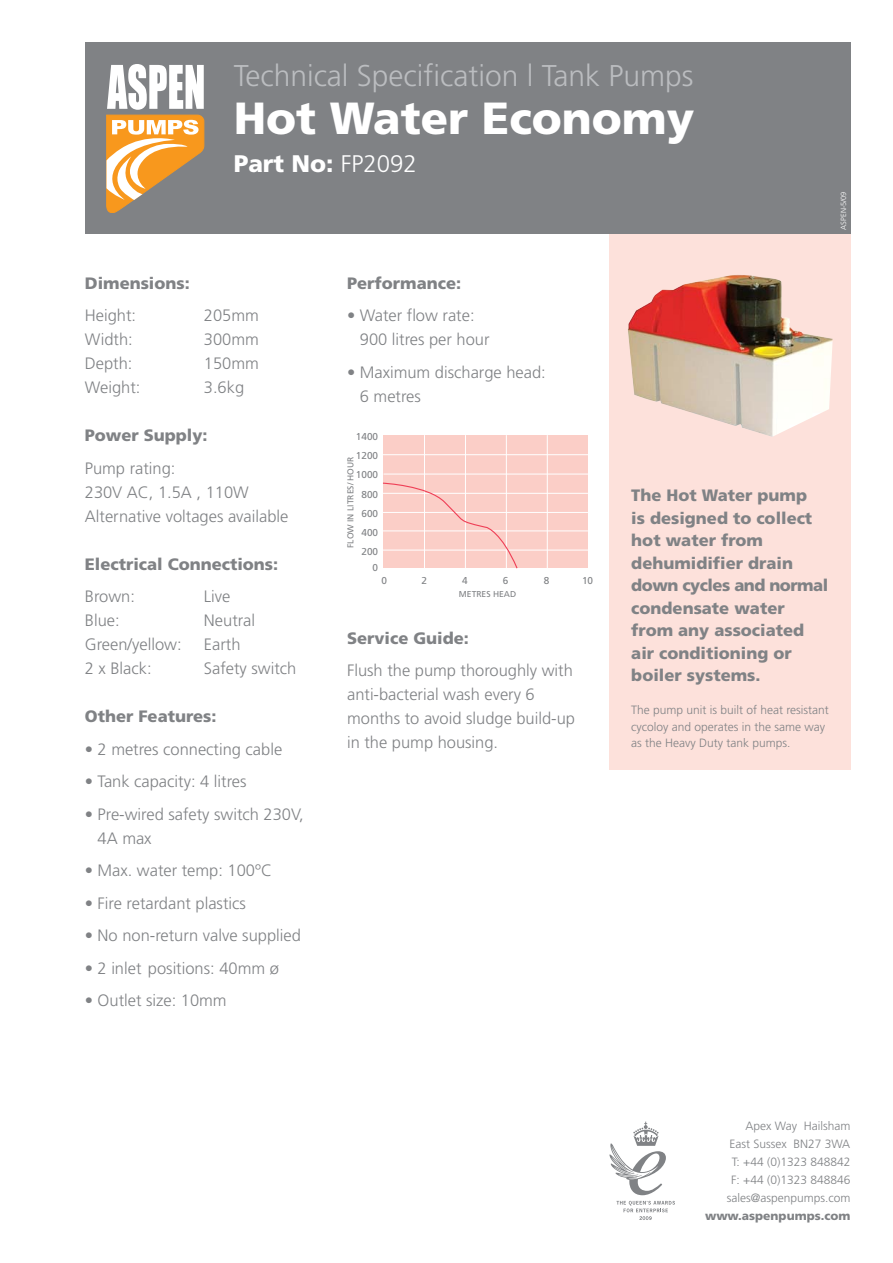
<style>
.page{position:relative;width:893px;height:1263px;background:#fff}
.page>*{position:absolute;margin:0;border:0;box-sizing:border-box;transform-origin:0 0}
.t1{font:900 45px "Frutiger";color:#fff}
.t2{font:300 30px "Frutiger";color:#bbbdc0}
.t3{font:900 24px "Frutiger";color:#fff}
.t4{font:300 16.5px/24px "Frutiger";color:#808285}
.t5{font:900 16.5px/22.5px "Frutiger";color:#808285}
.t6{font:300 12px/18px "Frutiger";color:#808285}
.t7{font:900 12px "Frutiger";color:#808285}
.t8{font:10.05px/19px "Frutiger";color:#808285;text-align:center}
.t9{font:8.55px "Frutiger";color:#808285}
.t10{font:300 7.5px "Frutiger";color:#fff}
.s1{font-weight:300}
</style>
<div class="page">
<div style="left:609px;top:43px;width:241px;height:727px;background:#fde1db"></div>
<img style="left:628px;top:275px;width:205px;height:162px">
<div style="left:85px;top:43px;width:765px;height:191px;background:#808285"></div>
<svg style="left:106px;top:64px;width:98px;height:149px"></svg>
<div style="left:383px;top:436px;width:205px;height:132px;background:#fbcec7"></div>
<hr style="left:382px;top:531px;width:206px;height:1px;background:#fff">
<hr style="left:383px;top:512px;width:205px;height:1px;background:#fff">
<hr style="left:382px;top:493px;width:206px;height:1px;background:#fff">
<hr style="left:383px;top:474px;width:205px;height:1px;background:#fff">
<hr style="left:424px;top:435px;width:1px;height:135px;background:#fff">
<hr style="left:465px;top:435px;width:1px;height:133px;background:#fff">
<hr style="left:506px;top:435px;width:1px;height:135px;background:#fff">
<hr style="left:547px;top:435px;width:1px;height:135px;background:#fff">
<hr style="left:383px;top:550px;width:205px;height:1px;background:#fff">
<hr style="left:382px;top:454px;width:206px;height:1px;background:#fff">
<svg style="left:383px;top:482px;width:135px;height:87px"></svg>
<svg style="left:609px;top:1122px;width:57px;height:73px"></svg>
<svg style="left:616px;top:1201px;width:59px;height:19px"></svg>
<h2 class="t2" style="left:234px;top:64px;width:461px">Technical Specification l Tank Pumps</h2>
<h1 class="t1" style="left:234px;top:100px;width:462px">Hot Water Economy</h1>
<h3 class="t3" style="left:234px;top:154px;width:185px">Part No: <span class="s1">FP2092</span></h3>
<p class="t10" style="left:841px;top:230px;width:40px;rotate:-90deg">ASPEN-5/09</p>
<p class="t5" style="left:85px;top:273px;width:106px">Dimensions:</p>
<p class="t4" style="left:85px;top:305px;width:53px">Height:</p>
<p class="t4" style="left:204px;top:305px;width:56px">205mm</p>
<p class="t4" style="left:85px;top:329px;width:50px">Width:</p>
<p class="t4" style="left:204px;top:329px;width:56px">300mm</p>
<p class="t4" style="left:85px;top:353px;width:49px">Depth:</p>
<p class="t4" style="left:204px;top:353px;width:56px">150mm</p>
<p class="t4" style="left:85px;top:377px;width:57px">Weight:</p>
<p class="t4" style="left:204px;top:377px;width:42px">3.6kg</p>
<p class="t5" style="left:85px;top:426px;width:124px">Power Supply:</p>
<p class="t4" style="left:85px;top:457px;width:205px">Pump rating:<br>230V AC, 1.5A , 110W<br>Alternative voltages available</p>
<p class="t5" style="left:85px;top:554px;width:195px">Electrical Connections:</p>
<p class="t4" style="left:85px;top:586px;width:52px">Brown:</p>
<p class="t4" style="left:204px;top:586px;width:28px">Live</p>
<p class="t4" style="left:85px;top:610px;width:36px">Blue:</p>
<p class="t4" style="left:204px;top:610px;width:53px">Neutral</p>
<p class="t4" style="left:85px;top:634px;width:98px">Green/yellow:</p>
<p class="t4" style="left:204px;top:634px;width:38px">Earth</p>
<p class="t4" style="left:85px;top:658px;width:68px">2 x Black:</p>
<p class="t4" style="left:204px;top:658px;width:94px">Safety switch</p>
<p class="t5" style="left:85px;top:707px;width:133px">Other Features:</p>
<p class="t4" style="left:85px;top:738px;width:199px">• 2 metres connecting cable</p>
<p class="t4" style="left:85px;top:771px;width:163px">• Tank capacity: 4 litres</p>
<p class="t4" style="left:98px;top:803px;width:208px;text-indent:-13px">• Pre-wired safety switch 230V,<br>4A max</p>
<p class="t4" style="left:85px;top:860px;width:189px">• Max. water temp: 100ºC</p>
<p class="t4" style="left:85px;top:892px;width:163px">• Fire retardant plastics</p>
<p class="t4" style="left:85px;top:925px;width:218px">• No non-return valve supplied</p>
<p class="t4" style="left:85px;top:957px;width:196px">• 2 inlet positions: 40mm ø</p>
<p class="t4" style="left:85px;top:990px;width:143px">• Outlet size: 10mm</p>
<p class="t5" style="left:347px;top:273px;width:116px">Performance:</p>
<p class="t4" style="left:360px;top:305px;width:131px;text-indent:-13px">• Water flow rate:<br>900 litres per hour</p>
<p class="t4" style="left:360px;top:361px;width:187px;text-indent:-13px">• Maximum discharge head:<br>6 metres</p>
<p class="t8" style="left:356px;top:428px;width:24px">1400<br>1200<br>1000<br>800<br>600<br>400<br>200</p>
<p class="t8" style="left:373px;top:559px;width:7px">0</p>
<p class="t9" style="left:347px;top:548px;width:92px;rotate:-90deg">FLOW IN LITRES/HOUR</p>
<p class="t8" style="left:381px;top:572px;width:7px">0</p>
<p class="t8" style="left:422px;top:572px;width:7px">2</p>
<p class="t8" style="left:462px;top:572px;width:7px">4</p>
<p class="t8" style="left:503px;top:572px;width:7px">6</p>
<p class="t8" style="left:544px;top:572px;width:7px">8</p>
<p class="t8" style="left:582px;top:572px;width:13px">10</p>
<p class="t9" style="left:459px;top:591px;width:59px">METRES HEAD</p>
<p class="t5" style="left:347px;top:628px;width:123px">Service Guide:</p>
<p class="t4" style="left:347px;top:660px;width:229px">Flush the pump thoroughly with anti-bacterial wash every 6 months to avoid sludge build-up in the pump housing.</p>
<p class="t5" style="left:631px;top:486px;width:198px">The Hot Water pump<br>is designed to collect hot water from dehumidifier drain down cycles and normal condensate water from any associated air conditioning or boiler systems.</p>
<p class="t6" style="left:631px;top:703px;width:199px;line-height:16.5px">The pump unit is built of heat resistant cycoloy and operates in the same way as the Heavy Duty tank pumps.</p>
<p class="t6" style="left:727px;top:1118px;width:125px;text-align:right">Apex Way Hailsham<br>East Sussex BN27 3WA<br>T: +44 (0)1323 848842<br>F: +44 (0)1323 848846 sales@aspenpumps.com</p>
<p class="t7" style="left:705px;top:1211px;width:147px">www.aspenpumps.com</p>
</div>
